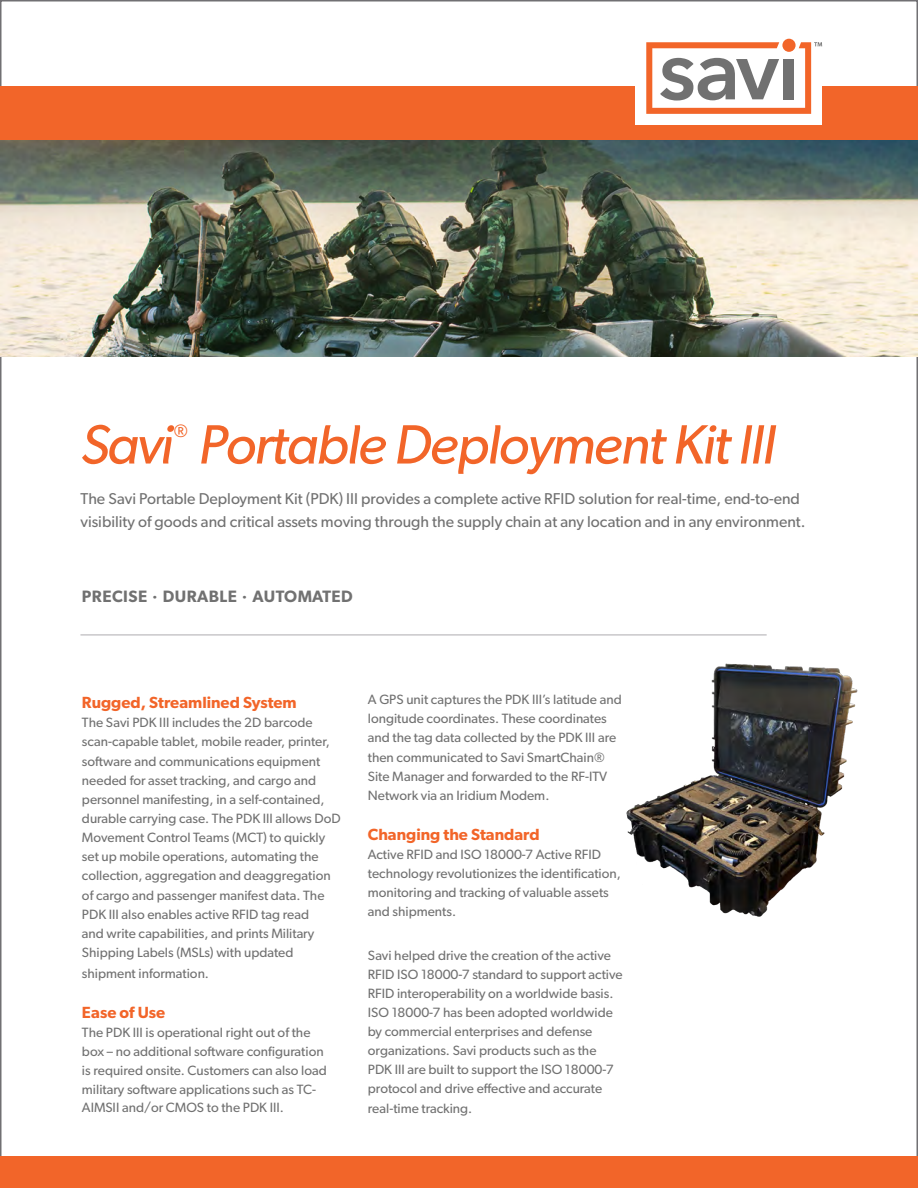
<style>
.page{position:relative;width:918px;height:1188px;background:#fff}
.page>*{position:absolute;margin:0;border:0;box-sizing:border-box;transform-origin:0 0}
.t1{font:italic 55.5px "Gibson";letter-spacing:-.03em;color:#f26529}
.t2{font:italic 18px "Gibson";color:#f26529}
.t3{font:600 16.5px "Gibson";letter-spacing:.03em;color:#717171}
.t4{font:600 16.2px "Gibson";color:#f26529}
.t5{font:15.75px/22.5px "Gibson";color:#717171}
.t6{font:13.5px/19.2px "Gibson";color:#717171}
</style>
<div class="page">
<img style="left:626px;top:663px;width:232px;height:254px">
<hr style="left:80px;top:634px;width:687px;height:1px;background:#b6b5b8">
<img style="left:0;top:140px;width:918px;height:216px">
<div style="left:0;top:86px;width:918px;height:54px;background:#f26529"></div>
<div style="left:636px;top:31px;width:186px;height:93px;background:#fff"></div>
<div style="left:782px;top:39px;width:14px;height:13px;background:#f26529;border-radius:50%"></div>
<svg style="left:646px;top:42px;width:176px;height:72px"></svg>
<div style="left:0;top:1156px;width:918px;height:32px;background:#f26529"></div>
<h1 class="t1" style="left:80px;top:411px;width:94px">Savi</h1>
<h2 class="t2" style="left:174px;top:420px;width:16px">®</h2>
<h1 class="t1" style="left:198px;top:411px;width:579px">Portable Deployment Kit III</h1>
<p class="t5" style="left:80px;top:487px;width:727px">The Savi Portable Deployment Kit (PDK) III provides a complete active RFID solution for real-time, end-to-end visibility of goods and critical assets moving through the supply chain at any location and in any environment.</p>
<p class="t3" style="left:82px;top:587px;width:272px">PRECISE · DURABLE · AUTOMATED</p>
<p class="t4" style="left:82px;top:693px;width:216px">Rugged, Streamlined System</p>
<p class="t6" style="left:82px;top:713px;width:260px">The Savi PDK III includes the 2D barcode scan-capable tablet, mobile reader, printer, software and communications equipment needed for asset tracking, and cargo and personnel manifesting, in a self-contained, durable carrying case. The PDK III allows DoD Movement Control Teams (MCT) to quickly set up mobile operations, automating the collection, aggregation and deaggregation of cargo and passenger manifest data. The PDK III also enables active RFID tag read<br>and write capabilities, and prints Military Shipping Labels (MSLs) with updated</p>
<p class="t6" style="left:82px;top:963px;width:129px">shipment information.</p>
<p class="t4" style="left:82px;top:1003px;width:85px">Ease of Use</p>
<p class="t6" style="left:82px;top:1023px;width:246px">The PDK III is operational right out of the box – no additional software configuration is required onsite. Customers can also load military software applications such as TC-AIMSII and/or CMOS to the PDK III.</p>
<p class="t6" style="left:368px;top:690px;width:255px">A GPS unit captures the PDK III’s latitude and longitude coordinates. These coordinates and the tag data collected by the PDK III are then communicated to Savi SmartChain® Site Manager and forwarded to the RF-ITV Network via an Iridium Modem.</p>
<p class="t4" style="left:368px;top:825px;width:173px">Changing the Standard</p>
<p class="t6" style="left:368px;top:845px;width:254px">Active RFID and ISO 18000-7 Active RFID technology revolutionizes the identification, monitoring and tracking of valuable assets and shipments.</p>
<p class="t6" style="left:368px;top:945px;width:256px">Savi helped drive the creation of the active RFID ISO 18000-7 standard to support active RFID interoperability on a worldwide basis.<br>ISO 18000-7 has been adopted worldwide by commercial enterprises and defense organizations. Savi products such as the PDK III are built to support the ISO 18000-7 protocol and drive effective and accurate real-time tracking.</p>
</div>
